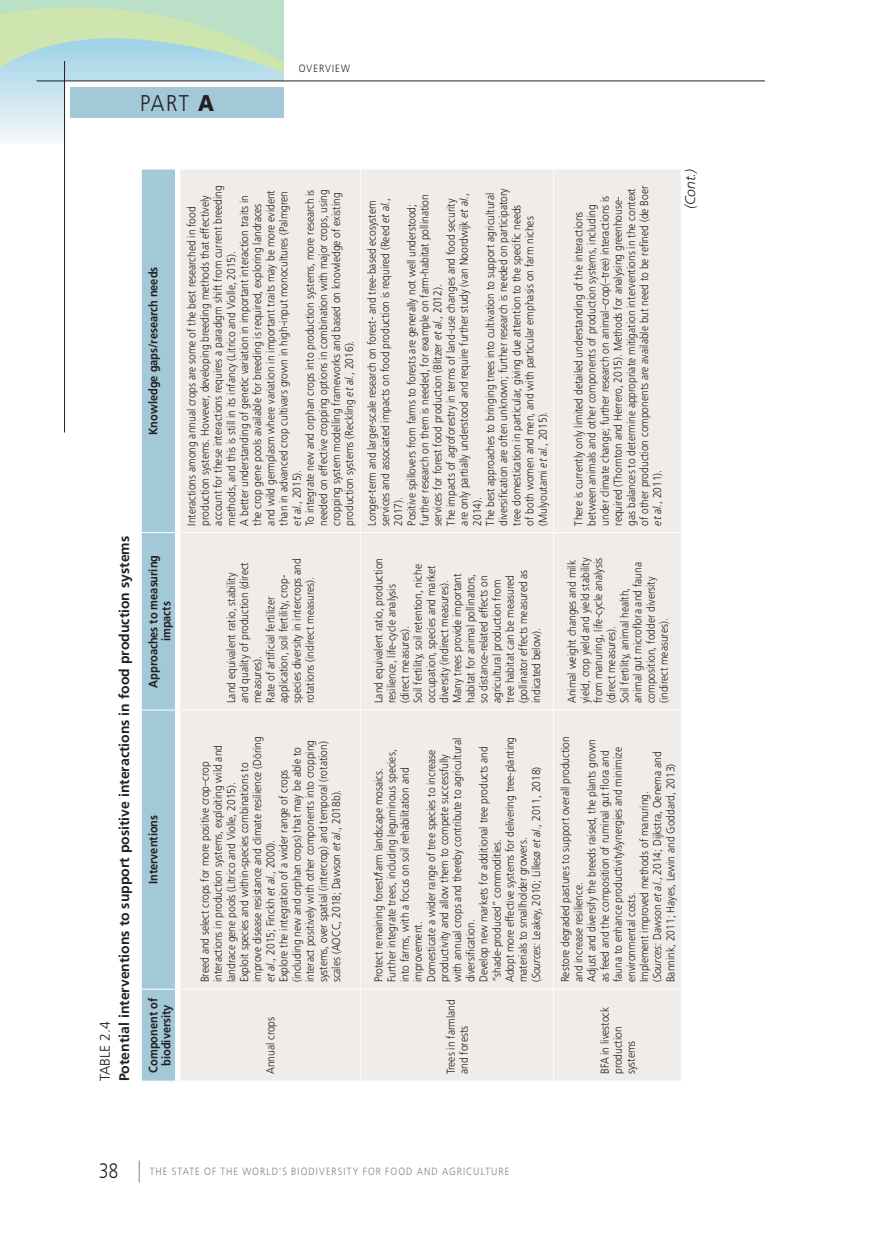
<style>
.page{position:relative;width:874px;height:1241px;background:#fff}
.page>*{position:absolute;margin:0;border:0;box-sizing:border-box;transform-origin:0 0}
.t1{font:300 22.75px "Frutiger LT Std";color:#231f20;scale:.9 1}
.t2{font:300 21px "Frutiger LT Std";color:#231f20;scale:.8 1}
.t3{font:700 14px "Frutiger LT Std";color:#231f20}
.t4{font:300 14px "Frutiger LT Std";color:#231f20}
.t5{font:italic 300 14px "Frutiger LT Std";color:#231f20}
.t6{font:700 12.25px/13.1px "Frutiger LT Std";color:#231f20;text-align:center;scale:.9 1}
.t7{font:300 11.38px/13.1px "Frutiger LT Std";color:#231f20;scale:.9 1}
.t8{font:300 10.5px "Frutiger LT Std";letter-spacing:.11em;color:#808285;scale:.9 1}
.t9{font:300 10.5px "Frutiger LT Std";letter-spacing:.115em;color:#231f20;scale:.9 1}
.s1{font-weight:900}
.s2{font-style:italic}
</style>
<div class="page">
<svg style="left:0;top:94px;width:64px;height:48px"></svg>
<svg style="left:0;top:0;width:284px;height:94px;background:#bddfcd"></svg>
<div style="left:64px;top:81px;width:220px;height:63px;background:#fff"></div>
<div style="left:70px;top:87px;width:214px;height:31px;background:#a3c9d8"></div>
<hr style="left:37px;top:80px;width:727px;height:1px;background:#231f20">
<hr style="left:64px;top:61px;width:1px;height:371px;background:#231f20">
<svg style="left:139px;top:1160px;width:1px;height:22px"></svg>
<div style="left:142px;top:170px;width:33px;height:910px;background:#a3c9d8"></div>
<div style="left:180px;top:170px;width:500px;height:910px;background:#f0ece9"></div>
<hr style="left:141px;top:709px;width:34px;height:1px;background:#fff">
<hr style="left:141px;top:532px;width:34px;height:1px;background:#fff">
<hr style="left:180px;top:988px;width:180px;height:1px;background:#fff">
<hr style="left:180px;top:709px;width:180px;height:1px;background:#fff">
<hr style="left:180px;top:532px;width:180px;height:1px;background:#fff">
<hr style="left:360px;top:710px;width:1px;height:279px;background:#fff">
<hr style="left:360px;top:988px;width:193px;height:1px;background:#fff">
<hr style="left:360px;top:532px;width:1px;height:178px;background:#fff">
<hr style="left:360px;top:169px;width:1px;height:363px;background:#fff">
<hr style="left:360px;top:709px;width:193px;height:1px;background:#fff">
<hr style="left:360px;top:532px;width:193px;height:1px;background:#fff">
<hr style="left:553px;top:710px;width:1px;height:279px;background:#fff">
<hr style="left:553px;top:988px;width:127px;height:1px;background:#fff">
<hr style="left:553px;top:532px;width:1px;height:178px;background:#fff">
<hr style="left:553px;top:169px;width:1px;height:363px;background:#fff">
<hr style="left:553px;top:709px;width:127px;height:1px;background:#fff">
<hr style="left:553px;top:532px;width:127px;height:1px;background:#fff">
<hr style="left:360px;top:989px;width:1px;height:92px;background:#fff">
<hr style="left:553px;top:989px;width:1px;height:92px;background:#fff">
<hr style="left:141px;top:988px;width:34px;height:1px;background:#fff">
<h1 class="t1" style="left:140px;top:90px;width:84px">PART <span class="s1">A</span></h1>
<p class="t9" style="left:299px;top:62px;width:58px">OVERVIEW</p>
<p class="t4" style="left:97px;top:1081px;width:61px;rotate:-90deg">TABLE 2.4</p>
<p class="t3" style="left:116px;top:1081px;width:547px;rotate:-90deg">Potential interventions to support positive interactions in food production systems</p>
<p class="t6" style="left:147px;top:435px;width:188px;rotate:-90deg">Knowledge gaps/research needs</p>
<p class="t6" style="left:147px;top:687px;width:149px;rotate:-90deg">Approaches to measuring impacts</p>
<p class="t7" style="left:185px;top:525px;width:379px;rotate:-90deg">INTERACTIONS AMONG ANNUAL CROPS ARE SOME OF THE BEST RESEARCHED IN FOOD PRODUCTION SYSTEMS. HOWEVER, DEVELOPING BREEDING METHODS THAT EFFECTIVELY ACCOUNT FOR THESE INTERACTIONS REQUIRES A PARADIGM SHIFT FROM CURRENT BREEDING METHODS, AND THIS IS STILL IN ITS INFANCY (LITRICO AND VIOLLE, 2015).<br>A BETTER UNDERSTANDING OF GENETIC VARIATION IN IMPORTANT INTERACTION TRAITS IN THE CROP GENE POOLS AVAILABLE FOR BREEDING IS REQUIRED, EXPLORING LANDRACES AND WILD GERMPLASM WHERE VARIATION IN IMPORTANT TRAITS MAY BE MORE EVIDENT THAN IN ADVANCED CROP CULTIVARS GROWN IN HIGH-INPUT MONOCULTURES (PALMGREN <span class="s2">et al.</span>, 2015).<br>TO INTEGRATE NEW AND ORPHAN CROPS INTO PRODUCTION SYSTEMS, MORE RESEARCH IS NEEDED ON EFFECTIVE CROPPING OPTIONS IN COMBINATION WITH MAJOR CROPS, USING CROPPING SYSTEM MODELLING FRAMEWORKS AND BASED ON KNOWLEDGE OF EXISTING PRODUCTION SYSTEMS (RECKLING <span class="s2">et al.</span>, 2016).</p>
<p class="t7" style="left:365px;top:525px;width:376px;rotate:-90deg">LONGER-TERM AND LARGER-SCALE RESEARCH ON FOREST- AND TREE-BASED ECOSYSTEM SERVICES AND ASSOCIATED IMPACTS ON FOOD PRODUCTION IS REQUIRED (REED <span class="s2">et al.</span>, 2017).<br>POSITIVE SPILLOVERS FROM FARMS TO FORESTS ARE GENERALLY NOT WELL UNDERSTOOD; FURTHER RESEARCH ON THEM IS NEEDED, FOR EXAMPLE ON FARM-HABITAT POLLINATION SERVICES FOR FOREST FOOD PRODUCTION (BLITZER <span class="s2">et al.</span>, 2012).<br>THE IMPACTS OF AGROFORESTRY IN TERMS OF LAND-USE CHANGES AND FOOD SECURITY ARE ONLY PARTIALLY UNDERSTOOD AND REQUIRE FURTHER STUDY (VAN NOORDWIJK <span class="s2">et al.</span>, 2014).<br>THE BEST APPROACHES TO BRINGING TREES INTO CULTIVATION TO SUPPORT AGRICULTURAL DIVERSIFICATION ARE OFTEN UNKNOWN; FURTHER RESEARCH IS NEEDED ON PARTICIPATORY TREE DOMESTICATION IN PARTICULAR, GIVING DUE ATTENTION TO THE SPECIFIC NEEDS<br>OF BOTH WOMEN AND MEN, AND WITH PARTICULAR EMPHASIS ON FARM NICHES (MULYOUTAMI <span class="s2">et al.</span>, 2015).</p>
<p class="t7" style="left:224px;top:703px;width:162px;rotate:-90deg">LAND EQUIVALENT RATIO, STABILITY<br>AND QUALITY OF PRODUCTION (DIRECT<br>MEASURES).<br>RATE OF ARTIFICIAL FERTILIZER<br>APPLICATION, SOIL FERTILITY, CROP-<br>SPECIES DIVERSITY IN INTERCROPS AND<br>ROTATIONS (INDIRECT MEASURES).</p>
<p class="t7" style="left:372px;top:703px;width:162px;rotate:-90deg">LAND EQUIVALENT RATIO, PRODUCTION<br>RESILIENCE, LIFE-CYCLE ANALYSIS (DIRECT MEASURES).<br>SOIL FERTILITY, SOIL RETENTION, NICHE<br>OCCUPATION, SPECIES AND MARKET<br>DIVERSITY (INDIRECT MEASURES).<br>MANY TREES PROVIDE IMPORTANT<br>HABITAT FOR ANIMAL POLLINATORS,<br>SO DISTANCE-RELATED EFFECTS ON<br>AGRICULTURAL PRODUCTION FROM<br>TREE HABITAT CAN BE MEASURED (POLLINATOR EFFECTS MEASURED AS<br>INDICATED BELOW).</p>
<p class="t7" style="left:572px;top:525px;width:379px;rotate:-90deg">THERE IS CURRENTLY ONLY LIMITED DETAILED UNDERSTANDING OF THE INTERACTIONS BETWEEN ANIMALS AND OTHER COMPONENTS OF PRODUCTION SYSTEMS, INCLUDING UNDER CLIMATE CHANGE; FURTHER RESEARCH ON ANIMAL–CROP(–TREE) INTERACTIONS IS REQUIRED (THORNTON AND HERRERO, 2015). METHODS FOR ANALYSING GREENHOUSE-GAS BALANCES TO DETERMINE APPROPRIATE MITIGATION INTERVENTIONS IN THE CONTEXT OF OTHER PRODUCTION COMPONENTS ARE AVAILABLE BUT NEED TO BE REFINED (DE BOER <span class="s2">et al.</span>, 2011).</p>
<p class="t7" style="left:565px;top:703px;width:163px;rotate:-90deg">ANIMAL WEIGHT CHANGES AND MILK<br>YIELD, CROP YIELD AND YIELD STABILITY<br>FROM MANURING, LIFE-CYCLE ANALYSIS (DIRECT MEASURES).<br>SOIL FERTILITY, ANIMAL HEALTH,<br>ANIMAL GUT MICROFLORA AND FAUNA<br>COMPOSITION, FODDER DIVERSITY (INDIRECT MEASURES).</p>
<p class="t5" style="left:682px;top:209px;width:43px;rotate:-90deg">(Cont.)</p>
<p class="t6" style="left:147px;top:884px;width:78px;rotate:-90deg">Interventions</p>
<p class="t6" style="left:147px;top:1072px;width:85px;rotate:-90deg">Component of biodiversity</p>
<p class="t7" style="left:198px;top:982px;width:275px;rotate:-90deg">BREED AND SELECT CROPS FOR MORE POSITIVE CROP–CROP INTERACTIONS IN PRODUCTION SYSTEMS, EXPLOITING WILD AND LANDRACE GENE POOLS (LITRICO AND VIOLLE, 2015).<br>EXPLOIT SPECIES AND WITHIN-SPECIES COMBINATIONS TO IMPROVE DISEASE RESISTANCE AND CLIMATE RESILIENCE (DÖRING <span class="s2">et al.</span>, 2015; FINCKH <span class="s2">et al.</span>, 2000).<br>EXPLORE THE INTEGRATION OF A WIDER RANGE OF CROPS (INCLUDING NEW AND ORPHAN CROPS) THAT MAY BE ABLE TO INTERACT POSITIVELY WITH OTHER COMPONENTS INTO CROPPING SYSTEMS, OVER SPATIAL (INTERCROP) AND TEMPORAL (ROTATION)<br>SCALES (AOCC, 2018; DAWSON <span class="s2">et al.</span>, 2018B).</p>
<p class="t7" style="left:264px;top:1073px;width:65px;rotate:-90deg">ANNUAL CROPS</p>
<p class="t7" style="left:372px;top:982px;width:274px;rotate:-90deg">PROTECT REMAINING FOREST/FARM LANDSCAPE MOSAICS.<br>FURTHER INTEGRATE TREES, INCLUDING LEGUMINOUS SPECIES, INTO FARMS, WITH A FOCUS ON SOIL REHABILITATION AND IMPROVEMENT.<br>DOMESTICATE A WIDER RANGE OF TREE SPECIES TO INCREASE PRODUCTIVITY AND ALLOW THEM TO COMPETE SUCCESSFULLY WITH ANNUAL CROPS AND THEREBY CONTRIBUTE TO AGRICULTURAL DIVERSIFICATION.<br>DEVELOP NEW MARKETS FOR ADDITIONAL TREE PRODUCTS AND “SHADE-PRODUCED” COMMODITIES.<br>ADOPT MORE EFFECTIVE SYSTEMS FOR DELIVERING TREE-PLANTING MATERIALS TO SMALLHOLDER GROWERS.<br>(<span class="s2">Sources:</span> LEAKEY, 2010; LILLESØ <span class="s2">et al.</span>, 2011, 2018)</p>
<p class="t7" style="left:444px;top:1073px;width:84px;rotate:-90deg">TREES IN FARMLAND<br>AND FORESTS</p>
<p class="t7" style="left:558px;top:982px;width:275px;rotate:-90deg">RESTORE DEGRADED PASTURES TO SUPPORT OVERALL PRODUCTION AND INCREASE RESILIENCE.<br>ADJUST AND DIVERSIFY THE BREEDS RAISED, THE PLANTS GROWN AS FEED AND THE COMPOSITION OF RUMINAL GUT FLORA AND FAUNA TO ENHANCE PRODUCTIVITY/SYNERGIES AND MINIMIZE ENVIRONMENTAL COSTS.<br>IMPLEMENT IMPROVED METHODS OF MANURING.<br>(<span class="s2">Sources:</span> DAWSON <span class="s2">et al.</span>, 2014; DIJKSTRA, OENEMA AND BANNINK, 2011; HAYES, LEWIN AND GODDARD, 2013)</p>
<p class="t7" style="left:598px;top:1073px;width:76px;rotate:-90deg">BFA IN LIVESTOCK<br>PRODUCTION<br>SYSTEMS</p>
<h2 class="t2" style="left:99px;top:1158px;width:25px">38</h2>
<p class="t8" style="left:150px;top:1165px;width:86px">THE STATE OF THE</p>
<p class="t8" style="left:242px;top:1165px;width:291px">WORLD'S BIODIVERSITY FOR FOOD AND AGRICULTURE</p>
</div>
